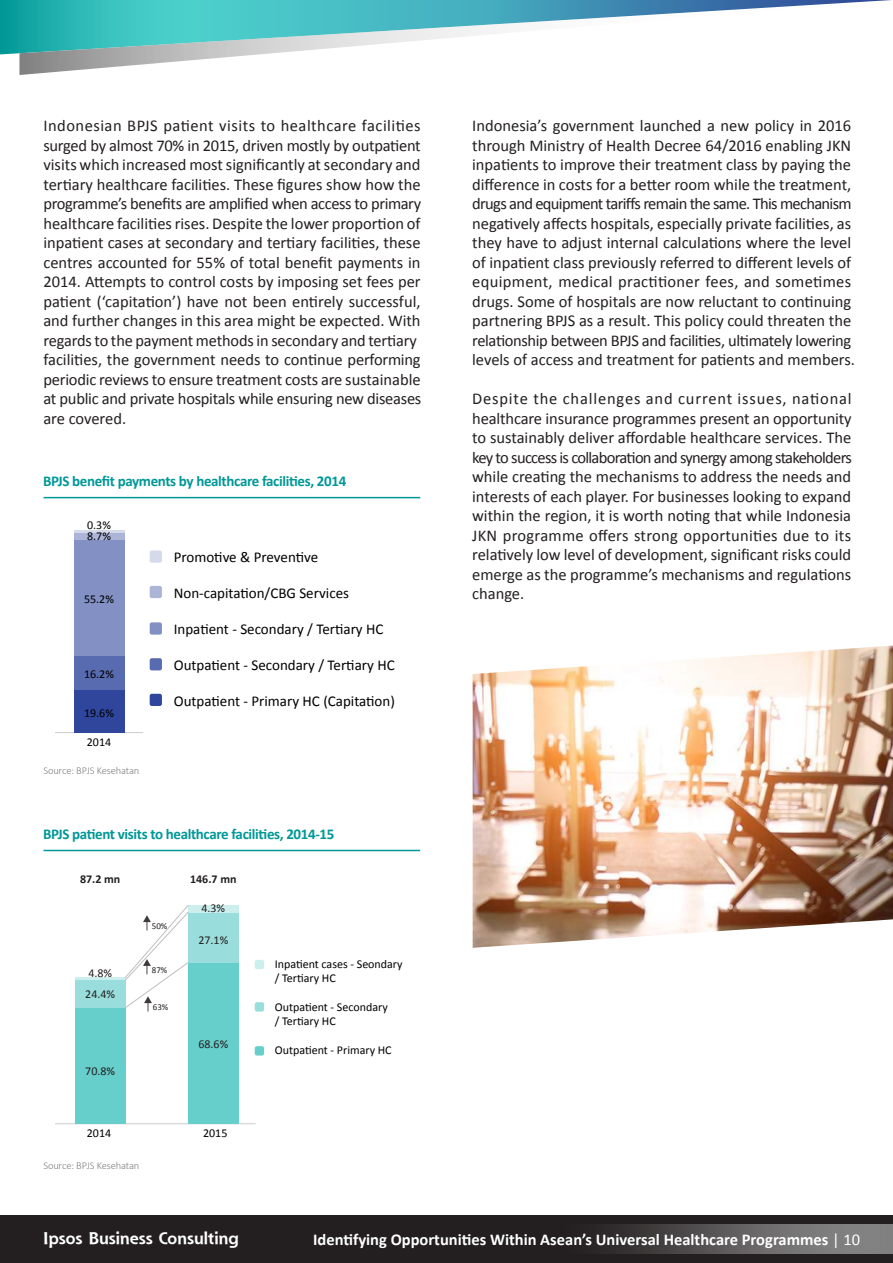
<style>
.page{position:relative;width:893px;height:1263px;background:#fff}
.page>*{position:absolute;margin:0;border:0;box-sizing:border-box;transform-origin:0 0}
.t1{font:16.5px/19.5px "Calibri";color:#231f20}
.t2{font:700 16.5px "Calibri";color:#fff}
.t3{font:700 16.5px "Shannon";color:#fff}
.t4{font:15px "Calibri";color:#000}
.t5{font:700 15px "Calibri";letter-spacing:-.025em;color:#019897}
.t6{font:12px/14.4px "Calibri";color:#000}
.t7{font:12px "Calibri";color:#231f20}
.t8{font:700 12px "Calibri";color:#231f20}
.t9{font:300 10.5px "Calibri";letter-spacing:-.015em;color:#808080}
.t10{font:9px "Calibri";color:#231f20}
.s1{font-weight:400}
</style>
<div class="page">
<hr style="left:55px;top:732px;width:88px;height:1px;background:#ccc">
<svg style="left:0;top:0;width:19px;height:54px"></svg>
<svg style="left:19px;top:0;width:872px;height:75px"></svg>
<hr style="left:44px;top:497px;width:376px;height:1px;background:#019897">
<hr style="left:44px;top:850px;width:376px;height:1px;background:#019897">
<img style="left:473px;top:646px;width:420px;height:302px">
<div style="left:74px;top:689px;width:50px;height:43px;background:#2f469c"></div>
<div style="left:74px;top:655px;width:50px;height:34px;background:#596bb0"></div>
<div style="left:74px;top:540px;width:50px;height:116px;background:#8290c4"></div>
<div style="left:74px;top:532px;width:50px;height:8px;background:#acb5d7"></div>
<hr style="left:74px;top:530px;width:50px;height:2px;background:#d5daeb">
<div style="left:150px;top:550px;width:12px;height:13px;background:#d5daeb;border-radius:2px"></div>
<div style="left:150px;top:586px;width:12px;height:12px;background:#acb5d7;border-radius:2px"></div>
<div style="left:150px;top:622px;width:12px;height:13px;background:#8290c4;border-radius:2px"></div>
<div style="left:255px;top:1046px;width:9px;height:9px;background:#66cecb;border-radius:2px"></div>
<div style="left:255px;top:1002px;width:9px;height:9px;background:#99dedc;border-radius:2px"></div>
<div style="left:255px;top:960px;width:9px;height:9px;background:#ccefee;border-radius:2px"></div>
<div style="left:150px;top:658px;width:12px;height:12px;background:#596bb0;border-radius:2px"></div>
<div style="left:150px;top:694px;width:12px;height:12px;background:#2f469c;border-radius:2px"></div>
<hr style="left:55px;top:1123px;width:201px;height:1px;background:#ccc">
<div style="left:75px;top:1008px;width:50px;height:116px;background:#66cecb"></div>
<div style="left:75px;top:980px;width:50px;height:28px;background:#99dedc"></div>
<hr style="left:75px;top:977px;width:50px;height:3px;background:#ccefee">
<div style="left:188px;top:961px;width:50px;height:163px;background:#66cecb"></div>
<div style="left:188px;top:912px;width:50px;height:50px;background:#99dedc"></div>
<div style="left:188px;top:905px;width:50px;height:7px;background:#ccefee"></div>
<svg style="left:125px;top:905px;width:64px;height:106px"></svg>
<div style="left:0;top:1215px;width:893px;height:48px;background:#231f20"></div>
<div style="left:552px;top:1225px;width:341px;height:28px;background:linear-gradient(to right,#1f1b1c,#929191)"></div>
<p class="t1" style="left:43px;top:116px;width:379px">Indonesian BPJS patient visits to healthcare facilities surged by almost 70% in 2015, driven mostly by outpatient visits which increased most significantly at secondary and tertiary healthcare facilities. These figures show how the programme’s benefits are amplified when access to primary healthcare facilities rises. Despite the lower proportion of inpatient cases at secondary and tertiary facilities, these centres accounted for 55% of total benefit payments in 2014. Attempts to control costs by imposing set fees per patient (‘capitation’) have not been entirely successful, and further changes in this area might be expected. With regards to the payment methods in secondary and tertiary facilities, the government needs to continue performing periodic reviews to ensure treatment costs are sustainable at public and private hospitals while ensuring new diseases are covered.</p>
<p class="t5" style="left:43px;top:471px;width:305px">BPJS benefit payments by healthcare facilities, 2014</p>
<p class="t6" style="left:87px;top:518px;width:25px">0.3%</p>
<p class="t6" style="left:87px;top:529px;width:25px">8.7%</p>
<p class="t6" style="left:84px;top:592px;width:31px">55.2%</p>
<p class="t6" style="left:84px;top:666px;width:31px">16.2%</p>
<p class="t6" style="left:84px;top:706px;width:31px">19.6%</p>
<p class="t6" style="left:87px;top:735px;width:26px">2014</p>
<p class="t9" style="left:43px;top:764px;width:97px">Source: BPJS Kesehatan</p>
<p class="t4" style="left:174px;top:548px;width:146px">Promotive &amp; Preventive</p>
<p class="t4" style="left:174px;top:584px;width:177px">Non-capitation/CBG Services</p>
<p class="t4" style="left:174px;top:620px;width:211px">Inpatient - Secondary / Tertiary HC</p>
<p class="t4" style="left:174px;top:656px;width:222px">Outpatient - Secondary / Tertiary HC</p>
<p class="t4" style="left:174px;top:692px;width:223px">Outpatient - Primary HC (Capitation)</p>
<p class="t5" style="left:43px;top:824px;width:293px">BPJS patient visits to healthcare facilities, 2014-15</p>
<p class="t8" style="left:80px;top:872px;width:42px">87.2 mn</p>
<p class="t8" style="left:190px;top:872px;width:48px">146.7 mn</p>
<p class="t10" style="left:152px;top:921px;width:17px">50%</p>
<p class="t7" style="left:88px;top:965px;width:25px">4.8%</p>
<p class="t10" style="left:152px;top:964px;width:17px">87%</p>
<p class="t7" style="left:85px;top:986px;width:31px">24.4%</p>
<p class="t7" style="left:85px;top:1063px;width:31px">70.8%</p>
<p class="t10" style="left:153px;top:1002px;width:17px">63%</p>
<p class="t7" style="left:201px;top:900px;width:25px">4.3%</p>
<p class="t7" style="left:198px;top:933px;width:31px">27.1%</p>
<p class="t7" style="left:198px;top:1037px;width:31px">68.6%</p>
<p class="t6" style="left:87px;top:1126px;width:26px">2014</p>
<p class="t6" style="left:203px;top:1126px;width:26px">2015</p>
<p class="t9" style="left:43px;top:1159px;width:97px">Source: BPJS Kesehatan</p>
<p class="t6" style="left:275px;top:956px;width:129px">Inpatient cases - Seondary / Tertiary HC</p>
<p class="t6" style="left:275px;top:999px;width:115px">Outpatient - Secondary / Tertiary HC</p>
<p class="t6" style="left:275px;top:1043px;width:118px">Outpatient - Primary HC</p>
<p class="t1" style="left:472px;top:116px;width:384px">Indonesia’s government launched a new policy in 2016 through Ministry of Health Decree 64/2016 enabling JKN inpatients to improve their treatment class by paying the difference in costs for a better room while the treatment, drugs and equipment tariffs remain the same. This mechanism negatively affects hospitals, especially private facilities, as they have to adjust internal calculations where the level of inpatient class previously referred to different levels of equipment, medical practitioner fees, and sometimes drugs. Some of hospitals are now reluctant to continuing partnering BPJS as a result. This policy could threaten the relationship between BPJS and facilities, ultimately lowering levels of access and treatment for patients and members.</p>
<p class="t1" style="left:472px;top:389px;width:381px;text-align:justify">Despite the challenges and current issues, national healthcare insurance programmes present an opportunity to sustainably deliver affordable healthcare services. The key to success is collaboration and synergy among stakeholders while creating the mechanisms to address the needs and interests of each player. For businesses looking to expand within the region, it is worth noting that while Indonesia JKN programme offers strong opportunities due to its relatively low level of development, significant risks could emerge as the programme’s mechanisms and regulations change.</p>
<p class="t3" style="left:43px;top:1228px;width:197px">Ipsos Business Consulting</p>
<p class="t2" style="left:313px;top:1229px;width:548px">Identifying Opportunities Within Asean’s Universal Healthcare Programmes <span class="s1">| 10</span></p>
</div>
